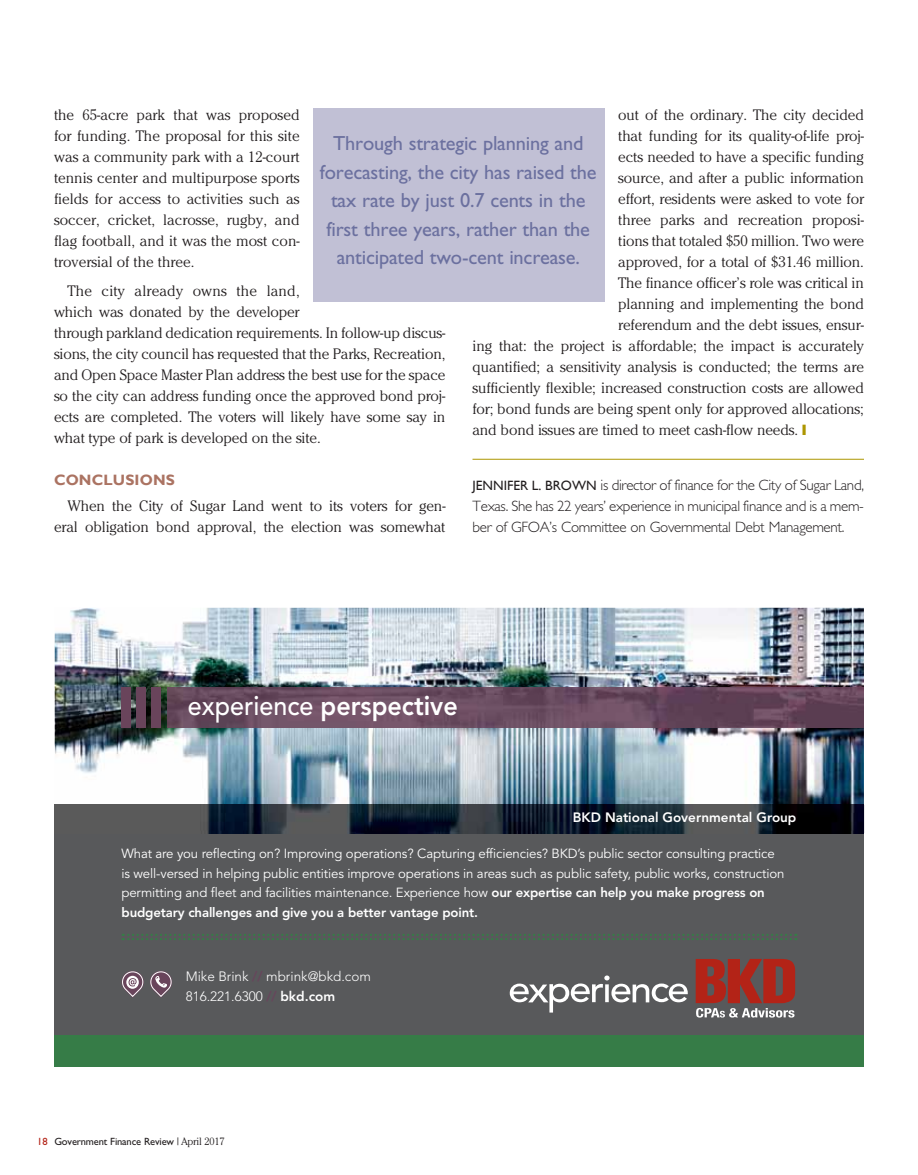
<style>
.page{position:relative;width:918px;height:1175px;background:#fff}
.page>*{position:absolute;margin:0;border:0;box-sizing:border-box;transform-origin:0 0}
.t1{font:800 27px "Avenir LT Std";color:#fff;scale:.93 1}
.t2{font:20.4px/28.5px "Gill Sans";letter-spacing:-.01em;color:#6b709f;text-align:center}
.t3{font:300 15px/21px "Cheltenham";letter-spacing:-.01em;color:#231f20;text-align:justify}
.t4{font:300 15px/21px "Gill Sans";letter-spacing:-.02em;color:#231f20;text-align:justify}
.t5{font:700 15px "Gill Sans";letter-spacing:.01em;color:#ab7362}
.t6{font:300 13.5px/19.5px "Avenir LT Std";color:#fff}
.t7{font:800 13.5px "Avenir LT Std";color:#fff}
.t8{font:13.2px/19.5px "Avenir LT Std";letter-spacing:-.01em;color:#fff}
.t9{font:10.5px "Gill Sans";letter-spacing:-.015em;color:#231f20}
.s1{font-weight:400;font-size:13.5px}
.s2{font-weight:500}
.s3{font-weight:800}
.s4{font-weight:800;color:#69445b}
.s5{color:#b32317}
.s6{font-family:"Cheltenham";font-weight:300}
</style>
<div class="page">
<hr style="left:472px;top:459px;width:392px;height:1px;background:#ad9600">
<div style="left:313px;top:108px;width:292px;height:193px;background:#c1c0d5"></div>
<img style="left:55px;top:608px;width:809px;height:197px">
<img style="left:167px;top:687px;width:696px;height:40px">
<div style="left:122px;top:687px;width:9px;height:40px;background:#69445b"></div>
<div style="left:137px;top:687px;width:9px;height:40px;background:#69445b"></div>
<div style="left:152px;top:687px;width:9px;height:40px;background:#69445b"></div>
<svg style="left:54px;top:805px;width:810px;height:230px;fill:#58595b"></svg>
<div style="left:54px;top:1035px;width:810px;height:31px;background:#367c47"></div>
<svg style="left:510px;top:975px;width:178px;height:37px"></svg>
<svg style="left:696px;top:958px;width:99px;height:59px"></svg>
<svg style="left:123px;top:933px;width:673px;height:7px"></svg>
<svg style="left:120px;top:969px;width:53px;height:28px"></svg>
<p class="t3" style="left:54px;top:104px;width:247px">the 65-acre park that was proposed for funding. The proposal for this site was a community park with a 12-court tennis center and multipurpose sports fields for access to activities such as soccer, cricket, lacrosse, rugby, and flag football, and it was the most con&shy;troversial of the three.</p>
<p class="t3" style="left:54px;top:280px;width:393px;text-align:left;text-indent:14px">The city already owns the land,<br>which was donated by the developer<br>through parkland dedication requirements. In follow-up discus&shy;sions, the city council has requested that the Parks, Recreation, and Open Space Master Plan address the best use for the space so the city can address funding once the approved bond proj&shy;ects are completed. The voters will likely have some say in what type of park is developed on the site.</p>
<p class="t5" style="left:54px;top:471px;width:122px">CONCLUSIONS</p>
<p class="t3" style="left:54px;top:495px;width:393px;text-align:right">When the City of Sugar Land went to its voters for gen&shy;eral obligation bond approval, the election was somewhat</p>
<p class="t3" style="left:618px;top:104px;width:247px">out of the ordinary. The city decided</p>
<p class="t3" style="left:618px;top:125px;width:247px">that funding for its quality-of-life proj-</p>
<p class="t3" style="left:618px;top:146px;width:247px">ects needed to have a specific funding</p>
<p class="t3" style="left:618px;top:167px;width:247px">source, and after a public information</p>
<p class="t3" style="left:618px;top:188px;width:247px">effort, residents were asked to vote for</p>
<p class="t3" style="left:618px;top:209px;width:247px">three parks and recreation proposi-</p>
<p class="t3" style="left:618px;top:230px;width:247px">tions that totaled $50 million. Two were</p>
<p class="t3" style="left:618px;top:251px;width:247px">approved, for a total of $31.46 million.</p>
<p class="t3" style="left:618px;top:272px;width:247px">The finance officer’s role was critical in</p>
<p class="t3" style="left:618px;top:293px;width:247px">planning and implementing the bond</p>
<p class="t3" style="left:618px;top:314px;width:247px">referendum and the debt issues, ensur-</p>
<p class="t3" style="left:472px;top:335px;width:393px">ing that: the project is affordable; the impact is accurately</p>
<p class="t3" style="left:472px;top:356px;width:393px">quantified; a sensitivity analysis is conducted; the terms are</p>
<p class="t3" style="left:472px;top:377px;width:393px">sufficiently flexible; increased construction costs are allowed</p>
<p class="t3" style="left:472px;top:398px;width:393px">for; bond funds are being spent only for approved allocations;</p>
<p class="t3" style="left:472px;top:419px;width:327px">and bond issues are timed to meet cash-flow needs.</p>
<h2 class="t2" style="left:320px;top:129px;width:278px">Through strategic planning and forecasting, the city has raised the tax rate by just 0.7 cents in the first three years, rather than the anticipated two-cent increase.</h2>
<p class="t4" style="left:472px;top:475px;width:393px"><span class="s1">JENNIFER L. BROWN</span> is director of finance for the City of Sugar Land, Texas. She has 22 years’ experience in municipal finance and is a mem&shy;ber of GFOA’s Committee on Governmental Debt Management.</p>
<h1 class="t1" style="left:188px;top:689px;width:292px"><span class="s2">experience</span> perspective</h1>
<p class="t7" style="left:573px;top:809px;width:225px">BKD National Governmental Group</p>
<p class="t8" style="left:121px;top:844px;width:664px">What are you reflecting on? Improving operations? Capturing efficiencies? BKD’s public sector consulting practice is well-versed in helping public entities improve operations in areas such as public safety, public works, construction permitting and fleet and facilities maintenance. Experience how <span class="s3">our expertise can help you make progress on budgetary challenges and give you a better vantage point.</span></p>
<p class="t6" style="left:186px;top:966px;width:187px">Mike Brink <span class="s4">//</span> mbrink@bkd.com<br>816.221.6300 <span class="s4">//</span> <span class="s3">bkd.com</span></p>
<p class="t9" style="left:37px;top:1135px;width:189px"><span class="s5">18</span> Government Finance Review <span class="s6">| April 2017</span></p>
</div>
